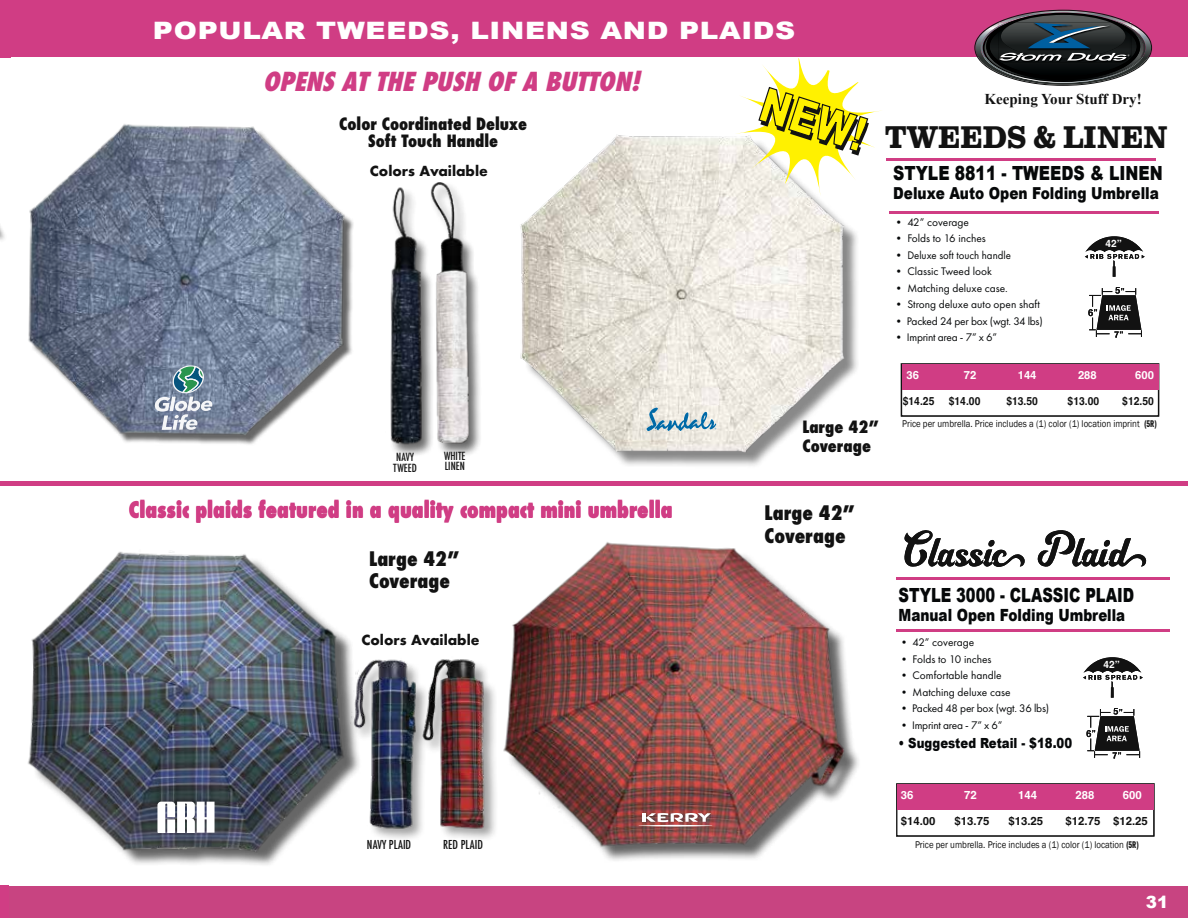
<style>
.page{position:relative;width:1188px;height:918px;background:#fff}
.page>*{position:absolute;margin:0;border:0;box-sizing:border-box;transform-origin:0 0}
.t1{font:700 31.5px "Clarendon Text Pro";color:#121212;scale:.87 1}
.t2{font:italic 800 condensed 25.5px "Futura";color:#d03d84}
.t3{font:900 24px "Arial";letter-spacing:.025em;color:#fff;scale:1.16 1}
.t4{font:800 condensed 21px "Futura";color:#d03d84}
.t5{font:800 condensed 19.5px/22.5px "Futura";color:#121212}
.t6{font:900 19.5px "Arial";color:#060809;scale:.8 1}
.t7{font:900 19.5px "Arial";color:#060809;scale:.75 1}
.t8{font:900 16.8px "Arial";color:#060809;scale:.81 1}
.t9{font:900 16.8px "Arial";color:#fff}
.t10{font:800 condensed 16.5px/19.5px "Futura";color:#121212}
.t11{font:900 16.5px "Arial";color:#060809;scale:.83 1}
.t12{font:700 15px "Times New Roman";color:#121212}
.t13{font:900 13.95px "Arial";color:#060809;scale:.84 1}
.t14{font:700 13.5px "Futura";color:#121212}
.t15{font:500 condensed 12px "Futura";color:#121212}
.t16{font:11.4px "Futura PT";color:#060809}
.t17{font:11.4px "Futura PT";letter-spacing:-.02em;color:#060809}
.t18{font:700 11.4px "Helvetica";color:#121212}
.t19{font:700 11.4px "Helvetica";color:#fff}
.t20{font:700 11.25px "Helvetica";color:#121212;scale:.92 1}
.t21{font:700 11.25px "Helvetica";color:#fff}
.t22{font:500 condensed 10.95px/10.5px "Futura";color:#121212}
.t23{font:10.05px "Franklin Gothic";color:#121212;scale:.88 1}
.t24{font:700 10.05px "Helvetica";color:#fff}
.s1{font-family:"Franklin Gothic URW Com Dem"}
.s2{font-size:16.5px}
</style>
<div class="page">
<div style="left:4px;top:0;width:1184px;height:57px;background:#d03d84"></div>
<img style="left:503px;top:542px;width:356px;height:319px">
<div style="left:350px;top:660px;width:148px;height:182px;background:#121212;opacity:.4"></div>
<img style="left:361px;top:659px;width:129px;height:174px">
<div style="left:32px;top:554px;width:329px;height:314px;background:#121212;opacity:.65"></div>
<img style="left:28px;top:551px;width:325px;height:312px">
<svg style="left:639px;top:813px;width:73px;height:14px"></svg>
<div style="left:8px;top:886px;width:1180px;height:32px;background:#c84481"></div>
<img style="left:28px;top:124px;width:326px;height:321px">
<div style="left:0;top:886px;width:8px;height:32px;background:#d03d84"></div>
<img style="left:520px;top:135px;width:338px;height:331px">
<svg style="left:154px;top:365px;width:59px;height:65px;background:#879bab"></svg>
<div style="left:0;top:0;width:10px;height:57px;background:#d03d84"></div>
<div style="left:896px;top:783px;width:258px;height:54px;border:1px solid #121212"></div>
<div style="left:897px;top:784px;width:257px;height:25px;background:#d03d84"></div>
<svg style="left:904px;top:530px;width:243px;height:37px"></svg>
<hr style="left:896px;top:577px;width:273px;height:3px;background:#d03d84">
<hr style="left:896px;top:629px;width:273px;height:3px;background:#d03d84">
<div style="left:901px;top:363px;width:258px;height:54px;border:1px solid #121212"></div>
<div style="left:902px;top:364px;width:256px;height:25px;background:#d03d84"></div>
<div style="left:389px;top:182px;width:93px;height:275px;background:#121212;opacity:.4"></div>
<img style="left:389px;top:182px;width:81px;height:268px">
<hr style="left:889px;top:211px;width:269px;height:2px;background:#d03d84">
<svg style="left:1085px;top:236px;width:60px;height:41px"></svg>
<hr style="left:886px;top:158px;width:269px;height:2px;background:#d03d84">
<svg style="left:1088px;top:287px;width:54px;height:51px"></svg>
<svg style="left:646px;top:407px;width:70px;height:24px;background:#acc6d0"></svg>
<svg style="left:1083px;top:657px;width:60px;height:41px"></svg>
<svg style="left:1086px;top:708px;width:54px;height:51px"></svg>
<div style="left:0;top:481px;width:1188px;height:5px;background:#d03d84"></div>
<svg style="left:974px;top:10px;width:178px;height:76px"></svg>
<svg style="left:157px;top:802px;width:58px;height:31px"></svg>
<img style="left:28px;top:391px;width:9px;height:54px">
<svg style="left:729px;top:58px;width:160px;height:144px"></svg>
<h3 class="t3" style="left:153px;top:13px;width:555px">POPULAR TWEEDS, LINENS AND PLAIDS</h3>
<h2 class="t2" style="left:263px;top:64px;width:386px">OPENSATTHEPUSH OFA BUTTON!</h2>
<h3 class="t10" style="left:339px;top:115px;width:190px;line-height:16.8px;text-align:center">Color Coordinated Deluxe<br>Soft Touch Handle</h3>
<p class="t14" style="left:370px;top:161px;width:120px">Colors Available</p>
<p class="t22" style="left:393px;top:452px;width:25px">NAVY<br>TWEED</p>
<p class="t22" style="left:444px;top:450px;width:23px">WHITE<br>LINEN</p>
<h3 class="t12" style="left:985px;top:88px;width:159px">Keeping Your Stuff Dry!</h3>
<h1 class="t1" style="left:885px;top:118px;width:325px">TWEEDS &amp; LINEN</h1>
<h3 class="t10" style="left:802px;top:417px;width:78px">Large 42”<br>Coverage</h3>
<h3 class="t6" style="left:893px;top:159px;width:338px">STYLE 8811 - TWEEDS &amp; LINEN</h3>
<h3 class="t11" style="left:893px;top:182px;width:322px">Deluxe Auto Open Folding Umbrella</h3>
<p class="t16" style="left:893px;top:215px;width:77px">• 42” coverage</p>
<p class="t16" style="left:893px;top:232px;width:94px">• Folds to 16 inches</p>
<p class="t16" style="left:893px;top:248px;width:119px">• Deluxe soft touch handle</p>
<p class="t16" style="left:893px;top:265px;width:100px">• Classic Tweed look</p>
<p class="t16" style="left:893px;top:281px;width:116px">• Matching deluxe case.</p>
<p class="t16" style="left:893px;top:298px;width:148px">• Strong deluxe auto open shaft</p>
<p class="t17" style="left:893px;top:314px;width:151px">• Packed 24 per box (wgt. 34 lbs)</p>
<p class="t17" style="left:893px;top:331px;width:105px">• Imprint area - 7” x 6”</p>
<p class="t24" style="left:1105px;top:237px;width:18px">42”</p>
<p class="t21" style="left:913px;top:368px;width:14px">36</p>
<p class="t20" style="left:923px;top:394px;width:8px">7</p>
<p class="t20" style="left:969px;top:394px;width:14px">25</p>
<p class="t20" style="left:1027px;top:394px;width:14px">75</p>
<p class="t20" style="left:1088px;top:394px;width:14px">25</p>
<p class="t20" style="left:1125px;top:394px;width:36px">$12.75</p>
<p class="t23" style="left:902px;top:418px;width:291px">Price per umbrella. Price includes a (1) color (1) location imprint <span class="s1">(5R)</span></p>
<p class="t21" style="left:907px;top:368px;width:14px">36</p>
<p class="t21" style="left:964px;top:368px;width:14px">72</p>
<p class="t21" style="left:1018px;top:368px;width:20px">144</p>
<p class="t21" style="left:1078px;top:368px;width:20px">288</p>
<p class="t21" style="left:1135px;top:368px;width:20px">600</p>
<p class="t20" style="left:903px;top:394px;width:36px">$14.25</p>
<p class="t20" style="left:949px;top:394px;width:36px">$14.00</p>
<p class="t20" style="left:1006px;top:394px;width:36px">$13.50</p>
<p class="t20" style="left:1068px;top:394px;width:36px">$13.00</p>
<p class="t20" style="left:1122px;top:394px;width:36px">$12.50</p>
<h3 class="t4" style="left:129px;top:495px;width:545px">Classic plaids featured in a quality compact mini umbrella</h3>
<h3 class="t5" style="left:765px;top:502px;width:92px">Large 42”<br>Coverage</h3>
<h3 class="t5" style="left:369px;top:547px;width:92px">Large 42”<br>Coverage</h3>
<p class="t14" style="left:362px;top:630px;width:120px">Colors Available</p>
<h3 class="t7" style="left:899px;top:581px;width:316px">STYLE 3000 - CLASSIC PLAID</h3>
<h3 class="t8" style="left:899px;top:603px;width:281px">Manual Open Folding Um<span class="s2">brella</span></h3>
<p class="t16" style="left:899px;top:636px;width:77px">• 42” coverage</p>
<p class="t16" style="left:899px;top:652px;width:94px">• Folds to 10 inches</p>
<p class="t16" style="left:899px;top:669px;width:105px">• Comfortable handle</p>
<p class="t16" style="left:899px;top:685px;width:114px">• Matching deluxe case</p>
<p class="t17" style="left:899px;top:702px;width:152px">• Packed 48 per box (wgt. 36 lbs)</p>
<p class="t17" style="left:899px;top:718px;width:105px">• Imprint area - 7” x 6”</p>
<p class="t13" style="left:899px;top:733px;width:208px">• Suggested Retail - $18.00</p>
<p class="t24" style="left:1104px;top:658px;width:18px">42”</p>
<p class="t19" style="left:901px;top:788px;width:14px">36</p>
<p class="t19" style="left:964px;top:788px;width:14px">72</p>
<p class="t19" style="left:1018px;top:788px;width:21px">144</p>
<p class="t19" style="left:1075px;top:788px;width:21px">288</p>
<p class="t19" style="left:1123px;top:788px;width:21px">600</p>
<p class="t18" style="left:901px;top:814px;width:36px">$14.00</p>
<p class="t18" style="left:955px;top:814px;width:36px">$13.75</p>
<p class="t18" style="left:1008px;top:814px;width:36px">$13.25</p>
<p class="t18" style="left:1066px;top:814px;width:84px">$12.75 $12.25</p>
<p class="t19" style="left:909px;top:791px;width:14px">36</p>
<p class="t19" style="left:964px;top:791px;width:14px">72</p>
<p class="t19" style="left:1018px;top:791px;width:21px">144</p>
<p class="t19" style="left:1075px;top:791px;width:21px">288</p>
<p class="t19" style="left:1123px;top:791px;width:21px">600</p>
<p class="t18" style="left:901px;top:817px;width:36px">$13.25</p>
<p class="t18" style="left:951px;top:817px;width:84px">$12.75 $12.25</p>
<p class="t18" style="left:1056px;top:817px;width:36px">$11.75</p>
<p class="t18" style="left:1106px;top:817px;width:36px">$11.25</p>
<p class="t15" style="left:367px;top:837px;width:46px">NAVY PLAID</p>
<p class="t15" style="left:443px;top:837px;width:41px">RED PLAID</p>
<p class="t23" style="left:915px;top:839px;width:256px">Price per umbrella. Price includes a (1) color (1) location <span class="s1">(5R)</span></p>
<h3 class="t9" style="left:1146px;top:890px;width:24px">31</h3>
</div>
